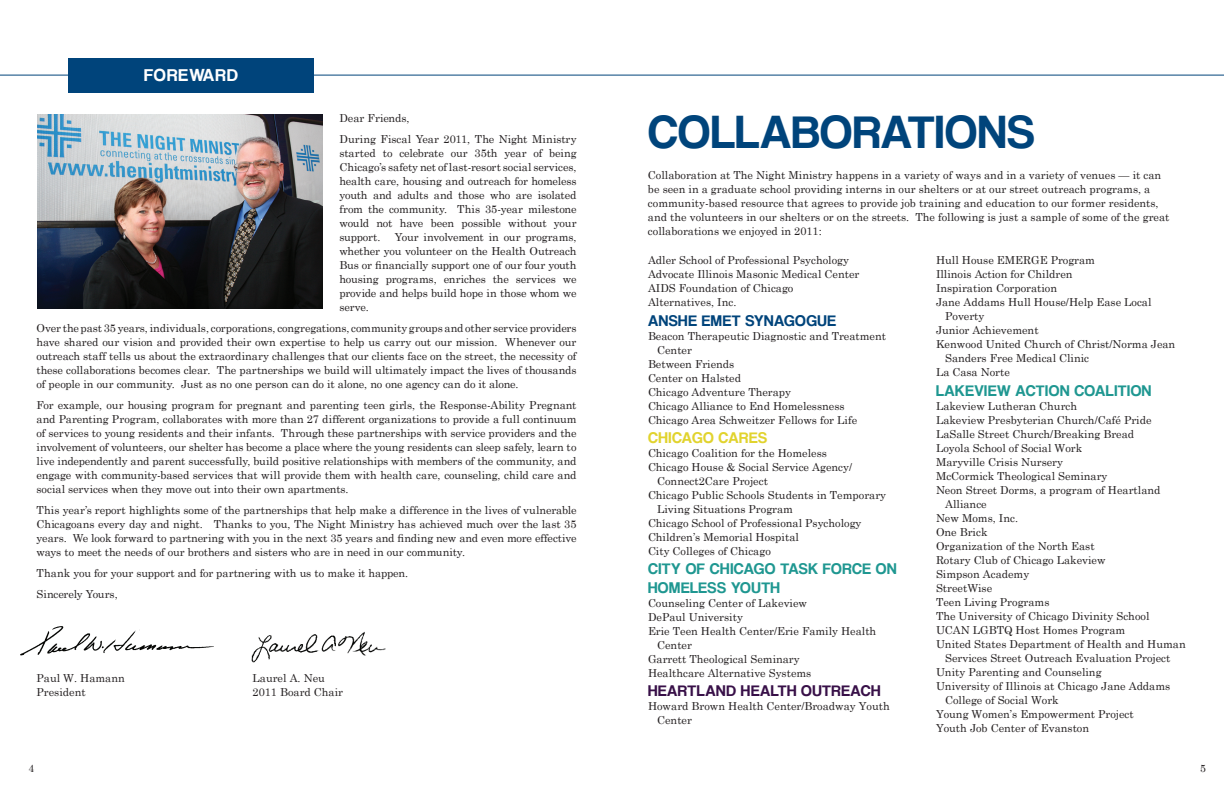
<style>
.page{position:relative;width:1224px;height:792px;background:#fff}
.page>*{position:absolute;margin:0;border:0;box-sizing:border-box;transform-origin:0 0}
.t1{font:48px "Coolvetica Rg";color:#00447b}
.t2{font:18px "Coolvetica Rg";letter-spacing:.07em;color:#fff}
.t3{font:16px "Coolvetica Rg";letter-spacing:.03em;color:#1f9791}
.t4{font:16px "Coolvetica Rg";color:#381048}
.t5{font:16px "Coolvetica Rg";color:#00447b}
.t6{font:16px "Coolvetica Rg";color:#e1d32e}
.t7{font:11px/14px "Century Schoolbook";color:#231f20}
.t8{font:10.5px "Century Schoolbook";color:#231f20}
</style>
<div class="page">
<hr style="left:0;top:75px;width:1224px;height:1px;background:#00447b">
<div style="left:68px;top:58px;width:246px;height:34px;background:#00447b"></div>
<img style="left:251px;top:631px;width:135px;height:32px">
<img style="left:37px;top:114px;width:285px;height:194px">
<img style="left:20px;top:626px;width:194px;height:30px">
<h2 class="t2" style="left:144px;top:64px;width:95px">FOREWARD</h2>
<p class="t7" style="left:339px;top:107px;width:239px;line-height:21px">Dear Friends,<br>During Fiscal Year 2011, The Night Ministry</p>
<p class="t7" style="left:339px;top:145px;width:239px;text-align:justify">started to celebrate our 35th year of being Chicago’s safety net of last-resort social services, health care, housing and outreach for homeless youth and adults and those who are isolated from the community. This 35-year milestone would not have been possible without your support.</p>
<p class="t7" style="left:339px;top:229px;width:239px;text-align:justify;text-indent:56px">Your involvement in our programs, whether you volunteer on the Health Outreach Bus or financially support one of our four youth housing programs, enriches the services we provide and helps build hope in those whom we serve.</p>
<p class="t7" style="left:37px;top:320px;width:542px;text-align:justify">Over the past 35 years, individuals, corporations, congregations, community groups and other service providers have shared our vision and provided their own expertise to help us carry out our mission. Whenever our outreach staff tells us about the extraordinary challenges that our clients face on the street, the necessity of these collaborations becomes clear. The partnerships we build will ultimately impact the lives of thousands of people in our community. Just as no one person can do it alone, no one agency can do it alone.</p>
<p class="t7" style="left:37px;top:397px;width:541px;text-align:justify">For example, our housing program for pregnant and parenting teen girls, the Response-Ability Pregnant and Parenting Program, collaborates with more than 27 different organizations to provide a full continuum of services to young residents and their infants. Through these partnerships with service providers and the involvement of volunteers, our shelter has become a place where the young residents can sleep safely, learn to live independently and parent successfully, build positive relationships with members of the community, and engage with community-based services that will provide them with health care, counseling, child care and social services when they move out into their own apartments.</p>
<p class="t7" style="left:37px;top:502px;width:541px;text-align:justify">This year’s report highlights some of the partnerships that help make a difference in the lives of vulnerable Chicagoans every day and night. Thanks to you, The Night Ministry has achieved much over the last 35 years. We look forward to partnering with you in the next 35 years and finding new and even more effective ways to meet the needs of our brothers and sisters who are in need in our community.</p>
<p class="t7" style="left:37px;top:562px;width:373px;line-height:21px">Thank you for your support and for partnering with us to make it happen.<br>Sincerely Yours,</p>
<p class="t7" style="left:37px;top:670px;width:90px">Paul W. Hamann<br>President</p>
<p class="t7" style="left:253px;top:670px;width:92px">Laurel A. Neu<br>2011 Board Chair</p>
<h1 class="t1" style="left:648px;top:103px;width:30px">COLLA</h1>
<h1 class="t1" style="left:792px;top:103px;width:56px">BORATIONS</h1>
<p class="t7" style="left:648px;top:167px;width:523px">Collaboration at The Night Ministry happens in a variety of ways and in a variety of venues — it can be seen in a graduate school providing interns in our shelters or at our street outreach programs, a community-based resource that agrees to provide job training and education to our former residents, and the volunteers in our shelters or on the streets. The following is just a sample of some of the great collaborations we enjoyed in 2011:</p>
<p class="t7" style="left:648px;top:252px;width:213px">Adler School of Professional Psychology<br>Advocate Illinois Masonic Medical Center<br>AIDS Foundation of Chicago<br>Alternatives, Inc.</p>
<h3 class="t5" style="left:648px;top:311px;width:22px">ANSHE</h3>
<h3 class="t5" style="left:702px;top:311px;width:20px">EMET</h3>
<h3 class="t5" style="left:745px;top:311px;width:21px">SYNAGOGUE</h3>
<p class="t7" style="left:648px;top:328px;width:240px">Beacon Therapeutic Diagnostic and Treatment</p>
<p class="t7" style="left:657px;top:342px;width:36px">Center</p>
<p class="t7" style="left:648px;top:356px;width:88px">Between Friends</p>
<p class="t7" style="left:648px;top:370px;width:95px">Center on Halsted</p>
<p class="t7" style="left:648px;top:384px;width:145px">Chicago Adventure Therapy</p>
<p class="t7" style="left:648px;top:398px;width:198px">Chicago Alliance to End Homelessness</p>
<p class="t7" style="left:648px;top:412px;width:211px">Chicago Area Schweitzer Fellows for Life</p>
<h3 class="t6" style="left:648px;top:428px;width:21px">CHICAGO</h3>
<h3 class="t6" style="left:719px;top:428px;width:21px">CARES</h3>
<p class="t7" style="left:648px;top:445px;width:180px">Chicago Coalition for the Homeless</p>
<p class="t7" style="left:648px;top:459px;width:206px">Chicago House &amp; Social Service Agency/</p>
<p class="t7" style="left:657px;top:473px;width:112px">Connect2Care Project</p>
<p class="t7" style="left:648px;top:487px;width:240px">Chicago Public Schools Students in Temporary</p>
<p class="t7" style="left:657px;top:501px;width:137px">Living Situations Program</p>
<p class="t7" style="left:648px;top:515px;width:215px">Chicago School of Professional Psychology</p>
<p class="t7" style="left:648px;top:529px;width:152px">Children’s Memorial Hospital</p>
<p class="t7" style="left:648px;top:543px;width:124px">City Colleges of Chicago</p>
<h3 class="t3" style="left:648px;top:559px;width:83px">CITY OF CHICAGO</h3>
<h3 class="t3" style="left:781px;top:559px;width:62px">TAS K FORCE</h3>
<h3 class="t3" style="left:876px;top:559px;width:12px">ON</h3>
<h3 class="t3" style="left:648px;top:578px;width:21px">HOMELESS</h3>
<h3 class="t3" style="left:731px;top:578px;width:21px">YOUTH</h3>
<p class="t7" style="left:648px;top:595px;width:161px">Counseling Center of Lakeview</p>
<p class="t7" style="left:648px;top:609px;width:96px">DePaul University</p>
<p class="t7" style="left:648px;top:623px;width:230px">Erie Teen Health Center/Erie Family Health</p>
<p class="t7" style="left:657px;top:637px;width:36px">Center</p>
<p class="t7" style="left:648px;top:651px;width:153px">Garrett Theological Seminary</p>
<p class="t7" style="left:648px;top:665px;width:165px">Healthcare Alternative Systems</p>
<h3 class="t4" style="left:648px;top:682px;width:21px">HEARTLAND</h3>
<h3 class="t4" style="left:741px;top:682px;width:21px">HEALTH</h3>
<h3 class="t4" style="left:801px;top:682px;width:22px">OUTREACH</h3>
<p class="t7" style="left:657px;top:698px;width:234px;text-indent:-9px">Howard Brown Health Center/Broadway Youth<br>Center</p>
<p class="t7" style="left:936px;top:252px;width:161px">Hull House EMERGE Program</p>
<p class="t7" style="left:936px;top:266px;width:138px">Illinois Action for Children</p>
<p class="t7" style="left:936px;top:280px;width:123px">Inspiration Corporation</p>
<p class="t7" style="left:936px;top:294px;width:217px">Jane Addams Hull House/Help Ease Local</p>
<p class="t7" style="left:945px;top:308px;width:41px">Poverty</p>
<p class="t7" style="left:936px;top:322px;width:104px">Junior Achievement</p>
<p class="t7" style="left:936px;top:336px;width:241px">Kenwood United Church of Christ/Norma Jean</p>
<p class="t7" style="left:945px;top:350px;width:146px">Sanders Free Medical Clinic</p>
<p class="t7" style="left:936px;top:364px;width:75px">La Casa Norte</p>
<h3 class="t3" style="left:936px;top:381px;width:58px">LAKEVIEW</h3>
<h3 class="t3" style="left:1016px;top:381px;width:20px">ACTION</h3>
<h3 class="t3" style="left:1074px;top:381px;width:20px">COALITION</h3>
<p class="t7" style="left:936px;top:398px;width:143px">Lakeview Lutheran Church</p>
<p class="t7" style="left:936px;top:412px;width:217px">Lakeview Presbyterian Church/Café Pride</p>
<p class="t7" style="left:936px;top:426px;width:200px">LaSalle Street Church/Breaking Bread</p>
<p class="t7" style="left:936px;top:440px;width:148px">Loyola School of Social Work</p>
<p class="t7" style="left:936px;top:454px;width:129px">Maryville Crisis Nursery</p>
<p class="t7" style="left:936px;top:468px;width:173px">McCormick Theological Seminary</p>
<p class="t7" style="left:936px;top:482px;width:226px">Neon Street Dorms, a program of Heartland</p>
<p class="t7" style="left:945px;top:496px;width:43px">Alliance</p>
<p class="t7" style="left:936px;top:510px;width:84px">New Moms, Inc.</p>
<p class="t7" style="left:936px;top:524px;width:53px">One Brick</p>
<p class="t7" style="left:936px;top:538px;width:160px">Organization of the North East</p>
<p class="t7" style="left:936px;top:552px;width:171px">Rotary Club of Chicago Lakeview</p>
<p class="t7" style="left:936px;top:566px;width:95px">Simpson Academy</p>
<p class="t7" style="left:936px;top:580px;width:58px">StreetWise</p>
<p class="t7" style="left:936px;top:594px;width:115px">Teen Living Programs</p>
<p class="t7" style="left:936px;top:608px;width:215px">The University of Chicago Divinity School</p>
<p class="t7" style="left:936px;top:622px;width:191px">UCAN LGBTQ Host Homes Program</p>
<p class="t7" style="left:936px;top:636px;width:251px">United States Department of Health and Human</p>
<p class="t7" style="left:945px;top:650px;width:227px">Services Street Outreach Evaluation Project</p>
<p class="t7" style="left:936px;top:664px;width:167px">Unity Parenting and Counseling</p>
<p class="t7" style="left:936px;top:678px;width:236px">University of Illinois at Chicago Jane Addams</p>
<p class="t7" style="left:945px;top:692px;width:115px">College of Social Work</p>
<p class="t7" style="left:936px;top:706px;width:199px">Young Women’s Empowerment Project</p>
<p class="t7" style="left:936px;top:720px;width:155px">Youth Job Center of Evanston</p>
<p class="t8" style="left:29px;top:760px;width:7px">4</p>
<p class="t8" style="left:1200px;top:759px;width:7px">5</p>
</div>
